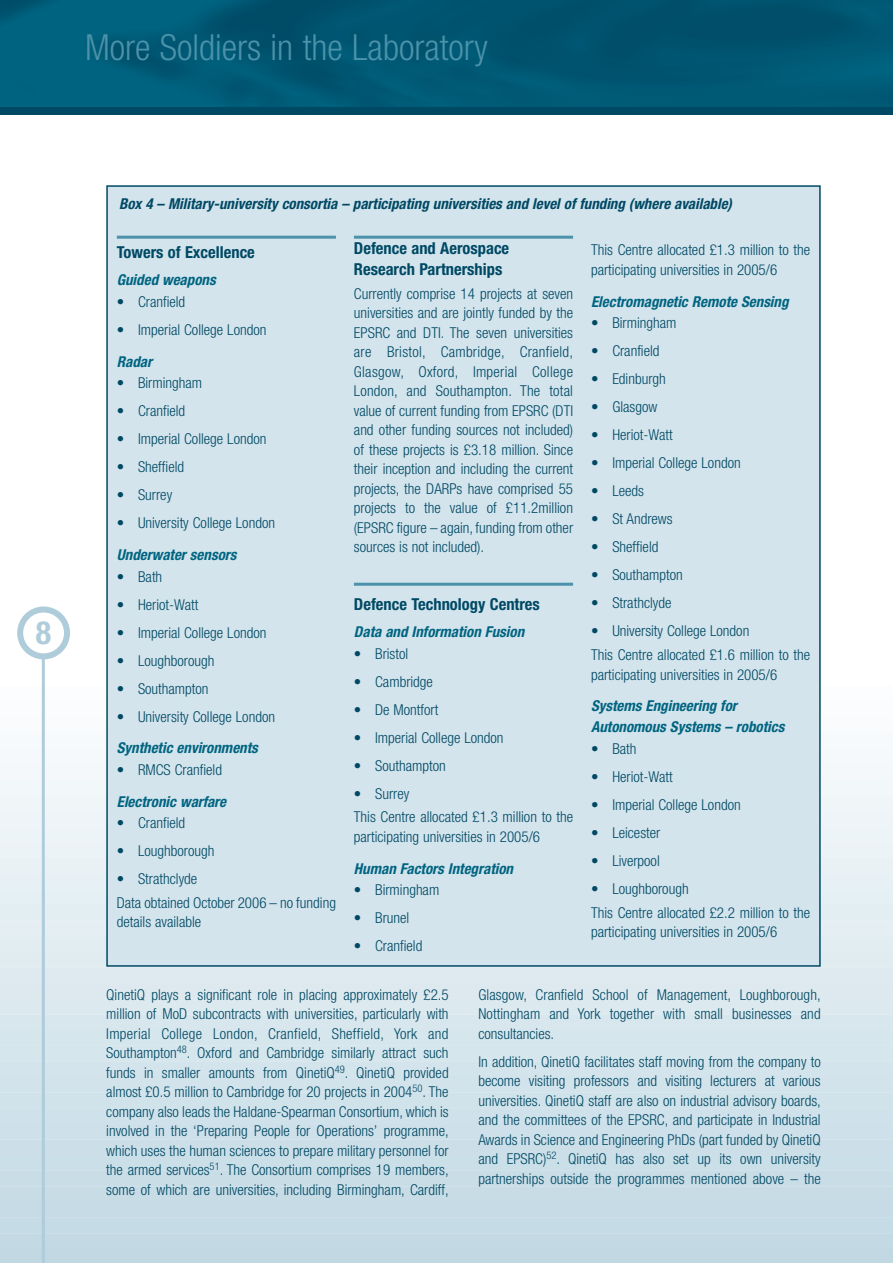
<style>
.page{position:relative;width:893px;height:1263px;background:#fff}
.page>*{position:absolute;margin:0;border:0;box-sizing:border-box;transform-origin:0 0}
.t1{font:300 condensed 36px "Helvetica Neue";color:#4b92aa}
.t2{font:700 condensed 31.95px "Helvetica Neue";color:#aeccda}
.t3{font:700 condensed 16.5px/21px "Helvetica Neue";color:#004964}
.t4{font:300 condensed 15px/19.5px "Helvetica Neue";color:#004964}
.t5{font:italic 700 condensed 15px/21px "Helvetica Neue";color:#006481}
.t6{font:italic 700 condensed 15px "Helvetica Neue";color:#004964}
</style>
<div class="page">
<div style="left:0;top:0;width:893px;height:115px;background:#004964"></div>
<img style="left:0;top:0;width:893px;height:106px">
<div style="left:0;top:696px;width:893px;height:27px;background:#fafcfd"></div>
<div style="left:0;top:711px;width:893px;height:28px;background:#f9fbfd"></div>
<div style="left:0;top:727px;width:893px;height:27px;background:#f7fafc"></div>
<div style="left:0;top:743px;width:893px;height:27px;background:#f5f9fb"></div>
<div style="left:0;top:758px;width:893px;height:28px;background:#f4f8fb"></div>
<div style="left:0;top:774px;width:893px;height:27px;background:#f2f7fa"></div>
<div style="left:0;top:790px;width:893px;height:27px;background:#f0f6f8"></div>
<div style="left:0;top:805px;width:893px;height:27px;background:#eef4f7"></div>
<div style="left:0;top:821px;width:893px;height:27px;background:#edf4f7"></div>
<div style="left:0;top:837px;width:893px;height:27px;background:#ebf3f6"></div>
<div style="left:0;top:852px;width:893px;height:27px;background:#e9f1f5"></div>
<div style="left:0;top:868px;width:893px;height:27px;background:#e7f1f5"></div>
<div style="left:0;top:883px;width:893px;height:28px;background:#e5f0f4"></div>
<div style="left:0;top:899px;width:893px;height:27px;background:#e3eef3"></div>
<div style="left:0;top:915px;width:893px;height:27px;background:#e4eef3"></div>
<div style="left:0;top:930px;width:893px;height:28px;background:#e2edf2"></div>
<div style="left:0;top:946px;width:893px;height:27px;background:#e1ecf1"></div>
<div style="left:0;top:962px;width:893px;height:27px;background:#dfeaf0"></div>
<div style="left:0;top:977px;width:893px;height:27px;background:#dde9ef"></div>
<div style="left:0;top:993px;width:893px;height:27px;background:#dce9ef"></div>
<div style="left:0;top:1008px;width:893px;height:28px;background:#d8e7ee"></div>
<div style="left:0;top:1024px;width:893px;height:27px;background:#d6e6ed"></div>
<div style="left:0;top:1040px;width:893px;height:27px;background:#d5e6ed"></div>
<div style="left:0;top:1055px;width:893px;height:28px;background:#d4e4ec"></div>
<div style="left:0;top:1071px;width:893px;height:27px;background:#d2e3eb"></div>
<div style="left:0;top:1087px;width:893px;height:27px;background:#d0e2ea"></div>
<div style="left:0;top:1102px;width:893px;height:28px;background:#cfe1ea"></div>
<div style="left:0;top:1118px;width:893px;height:27px;background:#cee0e9"></div>
<div style="left:0;top:1134px;width:893px;height:27px;background:#ccdfe8"></div>
<div style="left:0;top:1149px;width:893px;height:27px;background:#cbdfe8"></div>
<div style="left:0;top:1165px;width:893px;height:27px;background:#c9dde7"></div>
<div style="left:0;top:1180px;width:893px;height:28px;background:#c8dce6"></div>
<div style="left:0;top:1196px;width:893px;height:27px;background:#c6dbe5"></div>
<div style="left:0;top:1212px;width:893px;height:27px;background:#c5dbe5"></div>
<div style="left:0;top:1227px;width:893px;height:28px;background:#c3d9e4"></div>
<div style="left:0;top:1243px;width:893px;height:20px;background:#c1d8e3"></div>
<hr style="left:42px;top:656px;width:3px;height:607px;background:#aeccda">
<svg style="left:17px;top:606px;width:53px;height:53px"></svg>
<div style="left:107px;top:186px;width:713px;height:780px;background:#d3e4ec"></div>
<hr style="left:117px;top:236px;width:219px;height:3px;background:#4b92aa">
<hr style="left:354px;top:236px;width:219px;height:3px;background:#4b92aa">
<hr style="left:354px;top:583px;width:219px;height:3px;background:#4b92aa">
<h1 class="t1" style="left:85px;top:34px;width:404px">More Soldiers in the Laboratory</h1>
<h2 class="t2" style="left:36px;top:621px;width:17px">8</h2>
<p class="t6" style="left:119px;top:198px;width:614px">Box 4 – Military-university consortia – participating universities and level of funding (where available)</p>
<p class="t3" style="left:117px;top:243px;width:140px">Towers of Excellence</p>
<p class="t5" style="left:117px;top:271px;width:100px">Guided weapons</p>
<p class="t4" style="left:117px;top:293px;width:70px">• Cranfield</p>
<p class="t4" style="left:117px;top:321px;width:151px">• Imperial College London</p>
<p class="t5" style="left:117px;top:352px;width:37px">Radar</p>
<p class="t4" style="left:117px;top:374px;width:87px">• Birmingham</p>
<p class="t4" style="left:117px;top:402px;width:70px">• Cranfield</p>
<p class="t4" style="left:117px;top:430px;width:151px">• Imperial College London</p>
<p class="t4" style="left:117px;top:458px;width:69px">• Sheffield</p>
<p class="t4" style="left:117px;top:486px;width:57px">• Surrey</p>
<p class="t4" style="left:117px;top:515px;width:160px">• University College London</p>
<p class="t5" style="left:117px;top:545px;width:121px">Underwater sensors</p>
<p class="t4" style="left:117px;top:568px;width:47px">• Bath</p>
<p class="t4" style="left:117px;top:596px;width:83px">• Heriot-Watt</p>
<p class="t4" style="left:117px;top:624px;width:151px">• Imperial College London</p>
<p class="t4" style="left:117px;top:652px;width:99px">• Loughborough</p>
<p class="t4" style="left:117px;top:680px;width:93px">• Southampton</p>
<p class="t4" style="left:117px;top:708px;width:160px">• University College London</p>
<p class="t5" style="left:117px;top:739px;width:143px">Synthetic environments</p>
<p class="t4" style="left:117px;top:761px;width:107px">• RMCS Cranfield</p>
<p class="t5" style="left:117px;top:792px;width:111px">Electronic warfare</p>
<p class="t4" style="left:117px;top:814px;width:70px">• Cranfield</p>
<p class="t4" style="left:117px;top:842px;width:99px">• Loughborough</p>
<p class="t4" style="left:117px;top:868px;width:221px;line-height:23.7px">• Strathclyde<br>Data obtained October 2006 – no funding</p>
<p class="t4" style="left:117px;top:914px;width:86px">details available</p>
<p class="t3" style="left:354px;top:239px;width:157px">Defence and Aerospace<br>Research Partnerships</p>
<p class="t4" style="left:354px;top:285px;width:221px;text-align:justify">Currently comprise 14 projects at seven universities and are jointly funded by the EPSRC and DTI. The seven universities are Bristol, Cambridge, Cranfield, Glasgow, Oxford, Imperial College London, and Southampton. The total value of current funding from EPSRC (DTI and other funding sources not included) of these projects is £3.18 million. Since their inception and including the current projects, the DARPs have comprised 55 projects to the value of £11.2million (EPSRC figure – again, funding from other sources is not included).</p>
<p class="t3" style="left:354px;top:595px;width:187px">Defence Technology Centres</p>
<p class="t5" style="left:354px;top:622px;width:172px">Data and Information Fusion</p>
<p class="t4" style="left:354px;top:645px;width:56px">• Bristol</p>
<p class="t4" style="left:354px;top:673px;width:81px">• Cambridge</p>
<p class="t4" style="left:354px;top:701px;width:86px">• De Montfort</p>
<p class="t4" style="left:354px;top:729px;width:151px">• Imperial College London</p>
<p class="t4" style="left:354px;top:757px;width:93px">• Southampton</p>
<p class="t4" style="left:354px;top:783px;width:221px;line-height:23.7px">• Surrey<br>This Centre allocated £1.3 million to the</p>
<p class="t4" style="left:354px;top:828px;width:188px">participating universities in 2005/6</p>
<p class="t5" style="left:354px;top:859px;width:161px">Human Factors Integration</p>
<p class="t4" style="left:354px;top:881px;width:87px">• Birmingham</p>
<p class="t4" style="left:354px;top:909px;width:57px">• Brunel</p>
<p class="t4" style="left:354px;top:937px;width:70px">• Cranfield</p>
<p class="t4" style="left:591px;top:242px;width:221px">This Centre allocated £1.3 million to the participating universities in 2005/6</p>
<p class="t5" style="left:591px;top:292px;width:199px">Electromagnetic Remote Sensing</p>
<p class="t4" style="left:591px;top:314px;width:87px">• Birmingham</p>
<p class="t4" style="left:591px;top:342px;width:70px">• Cranfield</p>
<p class="t4" style="left:591px;top:370px;width:76px">• Edinburgh</p>
<p class="t4" style="left:591px;top:398px;width:68px">• Glasgow</p>
<p class="t4" style="left:591px;top:426px;width:83px">• Heriot-Watt</p>
<p class="t4" style="left:591px;top:454px;width:151px">• Imperial College London</p>
<p class="t4" style="left:591px;top:482px;width:54px">• Leeds</p>
<p class="t4" style="left:591px;top:510px;width:83px">• St Andrews</p>
<p class="t4" style="left:591px;top:538px;width:69px">• Sheffield</p>
<p class="t4" style="left:591px;top:566px;width:93px">• Southampton</p>
<p class="t4" style="left:591px;top:594px;width:82px">• Strathclyde</p>
<p class="t4" style="left:591px;top:620px;width:221px;line-height:23.7px">• University College London<br>This Centre allocated £1.6 million to the</p>
<p class="t4" style="left:591px;top:666px;width:188px">participating universities in 2005/6</p>
<p class="t5" style="left:591px;top:697px;width:195px">Systems Engineering for<br>Autonomous Systems – robotics</p>
<p class="t4" style="left:591px;top:740px;width:47px">• Bath</p>
<p class="t4" style="left:591px;top:768px;width:83px">• Heriot-Watt</p>
<p class="t4" style="left:591px;top:796px;width:151px">• Imperial College London</p>
<p class="t4" style="left:591px;top:824px;width:71px">• Leicester</p>
<p class="t4" style="left:591px;top:852px;width:70px">• Liverpool</p>
<p class="t4" style="left:591px;top:878px;width:221px;line-height:23.7px">• Loughborough<br>This Centre allocated £2.2 million to the</p>
<p class="t4" style="left:591px;top:923px;width:188px">participating universities in 2005/6</p>
<p class="t4" style="left:106px;top:986px;width:344px;text-align:justify">QinetiQ plays a significant role in placing approximately £2.5 million of MoD subcontracts with universities, particularly with Imperial College London, Cranfield, Sheffield, York and Southampton<sup>48</sup>. Oxford and Cambridge similarly attract such funds in smaller amounts from QinetiQ<sup>49</sup>. QinetiQ provided almost £0.5 million to Cambridge for 20 projects in 2004<sup>50</sup>. The company also leads the Haldane-Spearman Consortium, which is involved in the ‘Preparing People for Operations’ programme, which uses the human sciences to prepare military personnel for the armed services<sup>51</sup>. The Consortium comprises 19 members, some of which are universities, including Birmingham, Cardiff,</p>
<p class="t4" style="left:478px;top:986px;width:344px;text-align:justify">Glasgow, Cranfield School of Management, Loughborough, Nottingham and York together with small businesses and consultancies.</p>
<p class="t4" style="left:478px;top:1053px;width:344px;text-align:justify">In addition, QinetiQ facilitates staff moving from the company to become visiting professors and visiting lecturers at various universities. QinetiQ staff are also on industrial advisory boards, and the committees of the EPSRC, and participate in Industrial Awards in Science and Engineering PhDs (part funded by QinetiQ and EPSRC)<sup>52</sup>. QinetiQ has also set up its own university partnerships outside the programmes mentioned above – the</p>
</div>
